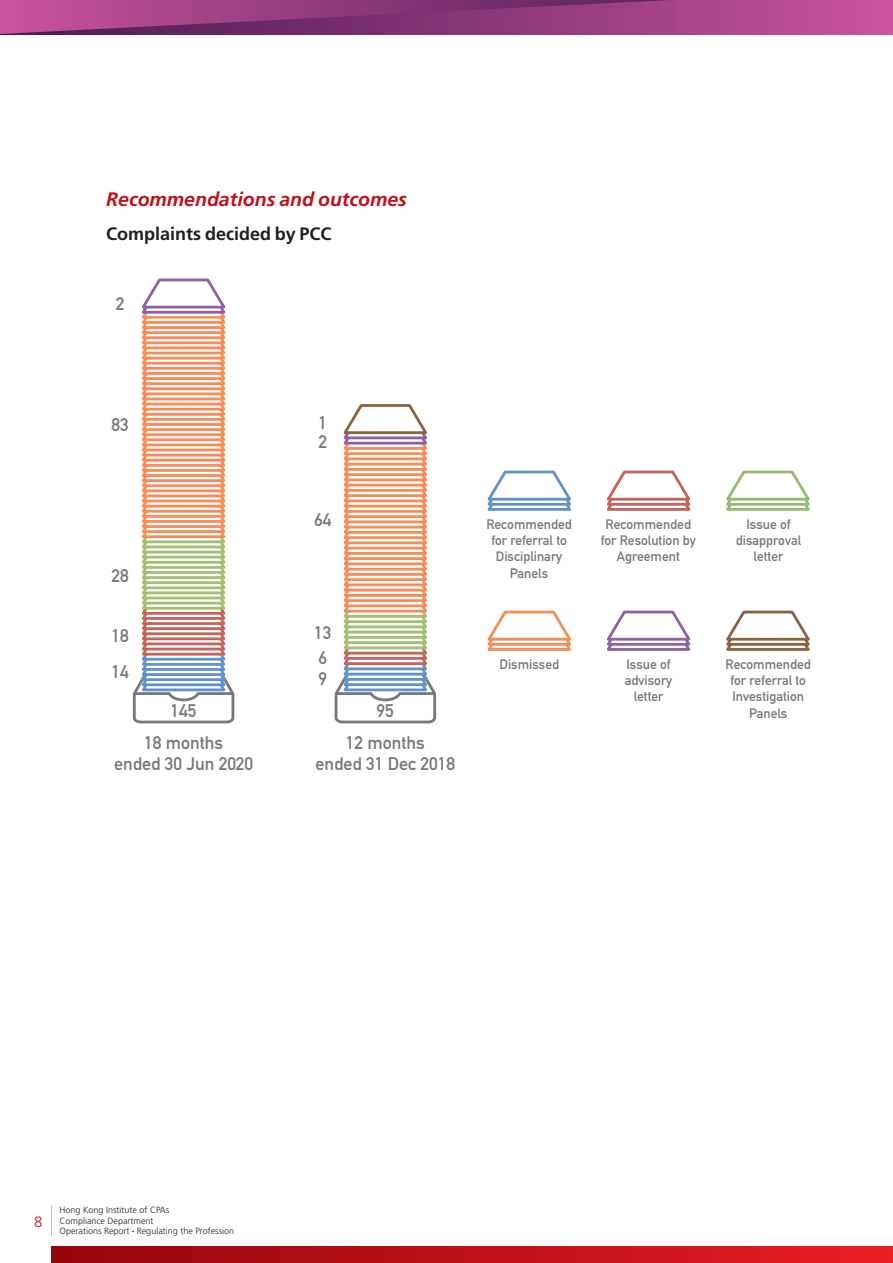
<style>
.page{position:relative;width:893px;height:1263px;background:#fff}
.page>*{position:absolute;margin:0;border:0;box-sizing:border-box;transform-origin:0 0}
.t1{font:italic 700 19.5px "Frutiger";color:#be1119}
.t2{font:18px/21.6px "DIN1451 Mittelschrift";color:#76787b;text-align:center}
.t3{font:700 18px "Frutiger";color:#231f20}
.t4{font:300 15px "Frutiger";color:#be1119}
.t5{font:13.5px/16.2px "DIN1451 Mittelschrift";color:#76787b;text-align:center}
.t6{font:300 9px/10.5px "Frutiger";color:#231f20}
</style>
<div class="page">
<div style="left:52px;top:1246px;width:841px;height:17px;background:linear-gradient(to right,#93050b,#eb1c25)"></div>
<div style="left:0;top:0;width:893px;height:34px;background:#a94589"></div>
<svg style="left:697px;top:0;width:196px;height:35px"></svg>
<svg style="left:0;top:0;width:669px;height:34px"></svg>
<svg style="left:51px;top:1206px;width:1px;height:29px"></svg>
<svg style="left:487px;top:470px;width:84px;height:41px"></svg>
<svg style="left:606px;top:470px;width:85px;height:41px"></svg>
<svg style="left:726px;top:470px;width:84px;height:41px"></svg>
<svg style="left:487px;top:610px;width:84px;height:41px"></svg>
<svg style="left:606px;top:610px;width:85px;height:41px"></svg>
<svg style="left:726px;top:610px;width:84px;height:41px"></svg>
<svg style="left:132px;top:279px;width:103px;height:445px"></svg>
<svg style="left:334px;top:404px;width:103px;height:320px"></svg>
<h1 class="t1" style="left:106px;top:187px;width:302px">Recommendations and outcomes</h1>
<h2 class="t3" style="left:106px;top:223px;width:227px">Complaints decided by PCC</h2>
<h2 class="t2" style="left:116px;top:293px;width:10px">2</h2>
<h2 class="t2" style="left:112px;top:414px;width:19px">83</h2>
<h2 class="t2" style="left:112px;top:565px;width:19px">28</h2>
<h2 class="t2" style="left:112px;top:625px;width:19px">18</h2>
<h2 class="t2" style="left:112px;top:661px;width:19px">14</h2>
<h2 class="t2" style="left:318px;top:412px;width:10px">1</h2>
<h2 class="t2" style="left:318px;top:431px;width:10px">2</h2>
<h2 class="t2" style="left:314px;top:509px;width:19px">64</h2>
<h2 class="t2" style="left:314px;top:622px;width:19px">13</h2>
<p class="t5" style="left:486px;top:516px;width:87px">Recommended for referral to<br>Disciplinary<br>Panels</p>
<p class="t5" style="left:601px;top:516px;width:97px">Recommended for Resolution by<br>Agreement</p>
<p class="t5" style="left:736px;top:516px;width:67px">Issue of disapproval letter</p>
<h2 class="t2" style="left:318px;top:647px;width:10px">6</h2>
<p class="t5" style="left:499px;top:656px;width:61px">Dismissed</p>
<p class="t5" style="left:625px;top:656px;width:49px">Issue of advisory letter</p>
<p class="t5" style="left:725px;top:656px;width:87px">Recommended for referral to<br>Investigation</p>
<h2 class="t2" style="left:318px;top:668px;width:10px">9</h2>
<h2 class="t2" style="left:377px;top:700px;width:19px">95</h2>
<h2 class="t2" style="left:171px;top:700px;width:27px">145</h2>
<p class="t5" style="left:749px;top:705px;width:40px">Panels</p>
<h2 class="t2" style="left:114px;top:732px;width:140px">18 months<br>ended 30 Jun 2020</h2>
<h2 class="t2" style="left:315px;top:732px;width:141px">12 months<br>ended 31 Dec 2018</h2>
<p class="t4" style="left:34px;top:1213px;width:10px">8</p>
<p class="t6" style="left:60px;top:1205px;width:176px">Hong Kong Institute of CPAs<br>Compliance Department<br>Operations Report <sup>•</sup> Regulating the Profession</p>
</div>
